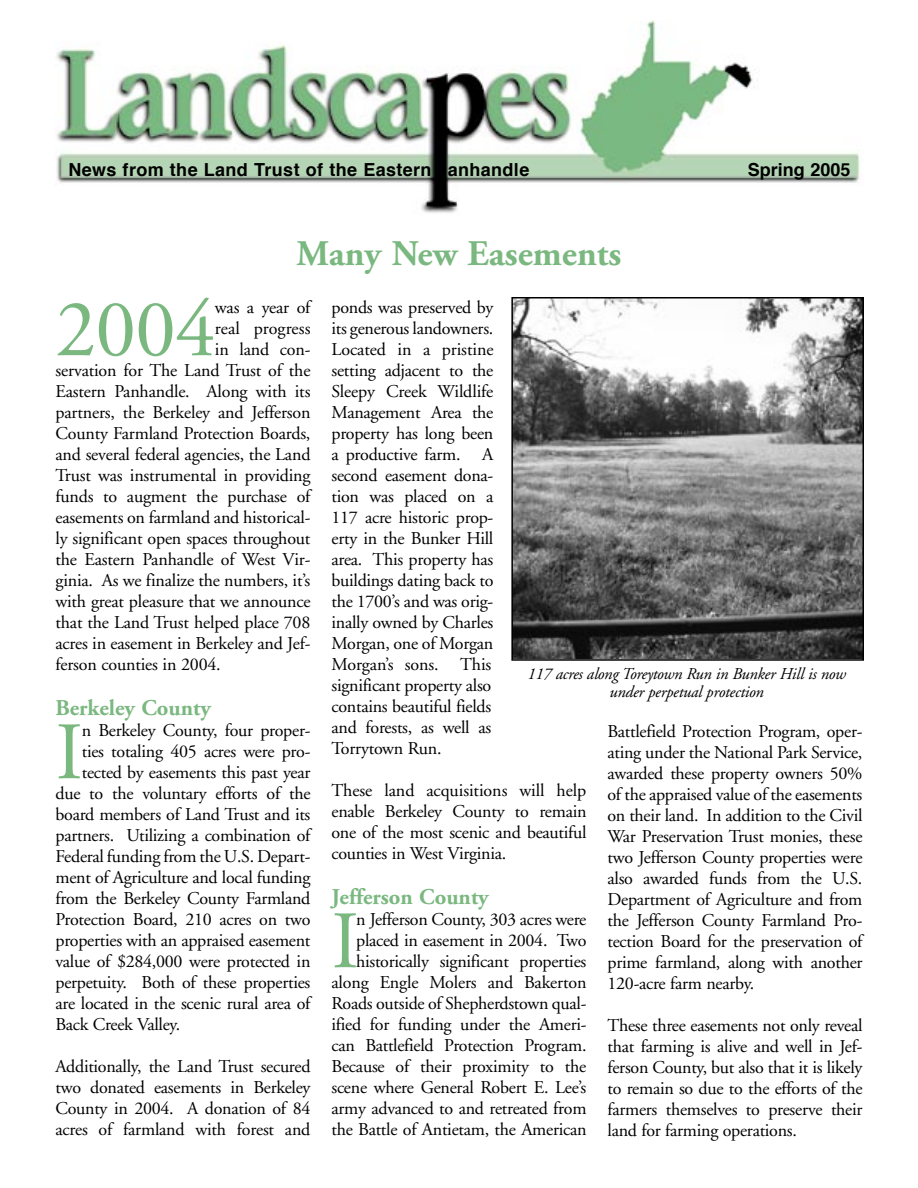
<style>
.page{position:relative;width:918px;height:1188px;background:#fff}
.page>*{position:absolute;margin:0;border:0;box-sizing:border-box;transform-origin:0 0}
.new_body_drop_cap{font:81.3px "Adobe Garamond";color:#7ab880}
.heads{font:700 36px "Adobe Garamond";color:#7ab880}
.New_SubHeads{font:700 22.5px "Adobe Garamond";color:#7ab880}
.new_body_drop_cap-2{font:18px/21px "Adobe Garamond";letter-spacing:-.015em;color:#000;text-align:right}
.new_body{font:18px/21px "Adobe Garamond";letter-spacing:-.015em;color:#000;text-align:justify}
.t1{font:700 18px "Helvetica";letter-spacing:.02em;color:#000}
.new_body_drop_cap-3{font:18px "Adobe Garamond";letter-spacing:.005em;color:#000}
.t2{font:700 18px "Helvetica";color:#000}
.body_text_no_indent{font:italic 16.5px/18px "Adobe Garamond";letter-spacing:-.015em;color:#000;text-align:center}
</style>
<div class="page">
<img style="left:56px;top:20px;width:804px;height:193px">
<img style="left:514px;top:300px;width:347px;height:358px">
<div style="left:511px;top:297px;width:353px;height:364px;border:2px solid #000"></div>
<p class="t1" style="left:68px;top:157px;width:463px">News from the Land Trust of the Eastern anhandle</p>
<p class="t2" style="left:748px;top:157px;width:104px">Spring 2005</p>
<p class="heads" style="left:297px;top:234px;width:326px">Many New Easements</p>
<p class="new_body_drop_cap" style="left:56px;top:286px;width:162px">2004</p>
<p class="new_body_drop_cap-2" style="left:215px;top:297px;width:97px">was a year of</p>
<p class="new_body_drop_cap-3" style="left:215px;top:319px;width:97px">real progress</p>
<p class="new_body_drop_cap-2" style="left:215px;top:339px;width:97px">in land con-</p>
<p class="new_body_drop_cap-2" style="left:56px;top:360px;width:257px">servation for The Land Trust of the</p>
<p class="new_body_drop_cap-2" style="left:56px;top:381px;width:256px">Eastern Panhandle. Along with its</p>
<p class="new_body_drop_cap-2" style="left:56px;top:402px;width:257px">partners, the Berkeley and Jefferson</p>
<p class="new_body_drop_cap-2" style="left:56px;top:423px;width:256px">County Farmland Protection Boards,</p>
<p class="new_body_drop_cap-2" style="left:56px;top:444px;width:257px">and several federal agencies, the Land</p>
<p class="new_body_drop_cap-2" style="left:56px;top:465px;width:257px">Trust was instrumental in providing</p>
<p class="new_body_drop_cap-2" style="left:56px;top:486px;width:256px">funds to augment the purchase of</p>
<p class="new_body_drop_cap-2" style="left:56px;top:507px;width:257px">easements on farmland and historical-</p>
<p class="new_body_drop_cap-2" style="left:56px;top:528px;width:257px">ly significant open spaces throughout</p>
<p class="new_body_drop_cap-2" style="left:56px;top:549px;width:257px">the Eastern Panhandle of West Vir-</p>
<p class="new_body_drop_cap-2" style="left:56px;top:570px;width:256px">ginia. As we finalize the numbers, it’s</p>
<p class="new_body_drop_cap-2" style="left:56px;top:591px;width:257px">with great pleasure that we announce</p>
<p class="new_body_drop_cap-2" style="left:56px;top:612px;width:256px">that the Land Trust helped place 708</p>
<p class="new_body_drop_cap-2" style="left:56px;top:633px;width:257px">acres in easement in Berkeley and Jef-</p>
<p class="new_body_drop_cap-2" style="left:56px;top:654px;width:167px">ferson counties in 2004.</p>
<p class="New_SubHeads" style="left:56px;top:696px;width:157px">Berkeley County</p>
<p class="new_body_drop_cap" style="left:56px;top:709px;width:29px">I</p>
<p class="new_body_drop_cap-2" style="left:82px;top:720px;width:230px">n Berkeley County, four proper-</p>
<p class="new_body_drop_cap-2" style="left:82px;top:741px;width:230px">ties totaling 405 acres were pro-</p>
<p class="new_body_drop_cap-2" style="left:82px;top:762px;width:230px">tected by easements this past year</p>
<p class="new_body_drop_cap-2" style="left:56px;top:783px;width:256px">due to the voluntary efforts of the</p>
<p class="new_body_drop_cap-2" style="left:56px;top:804px;width:256px">board members of Land Trust and its</p>
<p class="new_body_drop_cap-2" style="left:56px;top:825px;width:257px">partners. Utilizing a combination of</p>
<p class="new_body_drop_cap-2" style="left:56px;top:846px;width:257px">Federal funding from the U.S. Depart-</p>
<p class="new_body_drop_cap-2" style="left:56px;top:867px;width:256px">ment of Agriculture and local funding</p>
<p class="new_body_drop_cap-2" style="left:56px;top:888px;width:256px">from the Berkeley County Farmland</p>
<p class="new_body_drop_cap-2" style="left:56px;top:909px;width:256px">Protection Board, 210 acres on two</p>
<p class="new_body_drop_cap-2" style="left:56px;top:930px;width:256px">properties with an appraised easement</p>
<p class="new_body_drop_cap-2" style="left:56px;top:951px;width:256px">value of $284,000 were protected in</p>
<p class="new_body_drop_cap-2" style="left:56px;top:972px;width:256px">perpetuity. Both of these properties</p>
<p class="new_body_drop_cap-2" style="left:56px;top:993px;width:257px">are located in the scenic rural area of</p>
<p class="new_body_drop_cap-2" style="left:56px;top:1014px;width:126px">Back Creek Valley.</p>
<p class="new_body" style="left:56px;top:1056px;width:257px">Additionally, the Land Trust secured two donated easements in Berkeley County in 2004. A donation of 84 acres of farmland with forest and</p>
<p class="new_body" style="left:332px;top:297px;width:164px;text-align:left">ponds was preserved by its generous landowners.<br>Located in a pristine setting adjacent to the<br>Sleepy Creek Wildlife<br>Management Area the property has long been a productive farm. A second easement dona&shy;tion was placed on a<br>117 acre historic prop&shy;erty in the Bunker Hill area. This property has buildings dating back to the 1700’s and was orig&shy;inally owned by Charles<br>Morgan, one of Morgan<br>Morgan’s sons. This significant property also contains beautiful fields and forests, as well as<br>Torrytown Run.</p>
<p class="new_body" style="left:332px;top:780px;width:257px">These land acquisitions will help enable Berkeley County to remain one of the most scenic and beautiful counties in West Virginia.</p>
<p class="New_SubHeads" style="left:332px;top:885px;width:159px">Jefferson County</p>
<p class="new_body_drop_cap" style="left:332px;top:898px;width:29px">I</p>
<p class="body_text_no_indent" style="left:527px;top:666px;width:320px">117 acres along Toreytown Run in Bunker Hill is now under perpetual protection</p>
<p class="new_body_drop_cap-2" style="left:608px;top:722px;width:257px;text-align:justify">Battlefield Protection Program, oper&shy;ating under the National Park Service, awarded these property owners 50% of the appraised value of the easements on their land. In addition to the Civil War Preservation Trust monies, these two Jefferson County properties were also awarded funds from the U.S.<br>Department of Agriculture and from the Jefferson County Farmland Pro&shy;tection Board for the preservation of prime farmland, along with another 120-acre farm nearby.</p>
<p class="new_body" style="left:608px;top:1016px;width:257px">These three easements not only reveal that farming is alive and well in Jef&shy;ferson County, but also that it is likely to remain so due to the efforts of the farmers themselves to preserve their land for farming operations.</p>
<p class="new_body_drop_cap-2" style="left:332px;top:909px;width:257px">n Jefferson County, 303 acres were placed in easement in 2004. Two historically significant properties along Engle Molers and Bakerton Roads outside of Shepherdstown qual&shy;ified for funding under the Ameri&shy;can Battlefield Protection Program.<br>Because of their proximity to the scene where General Robert E. Lee’s army advanced to and retreated from the Battle of Antietam, the American</p>
</div>
